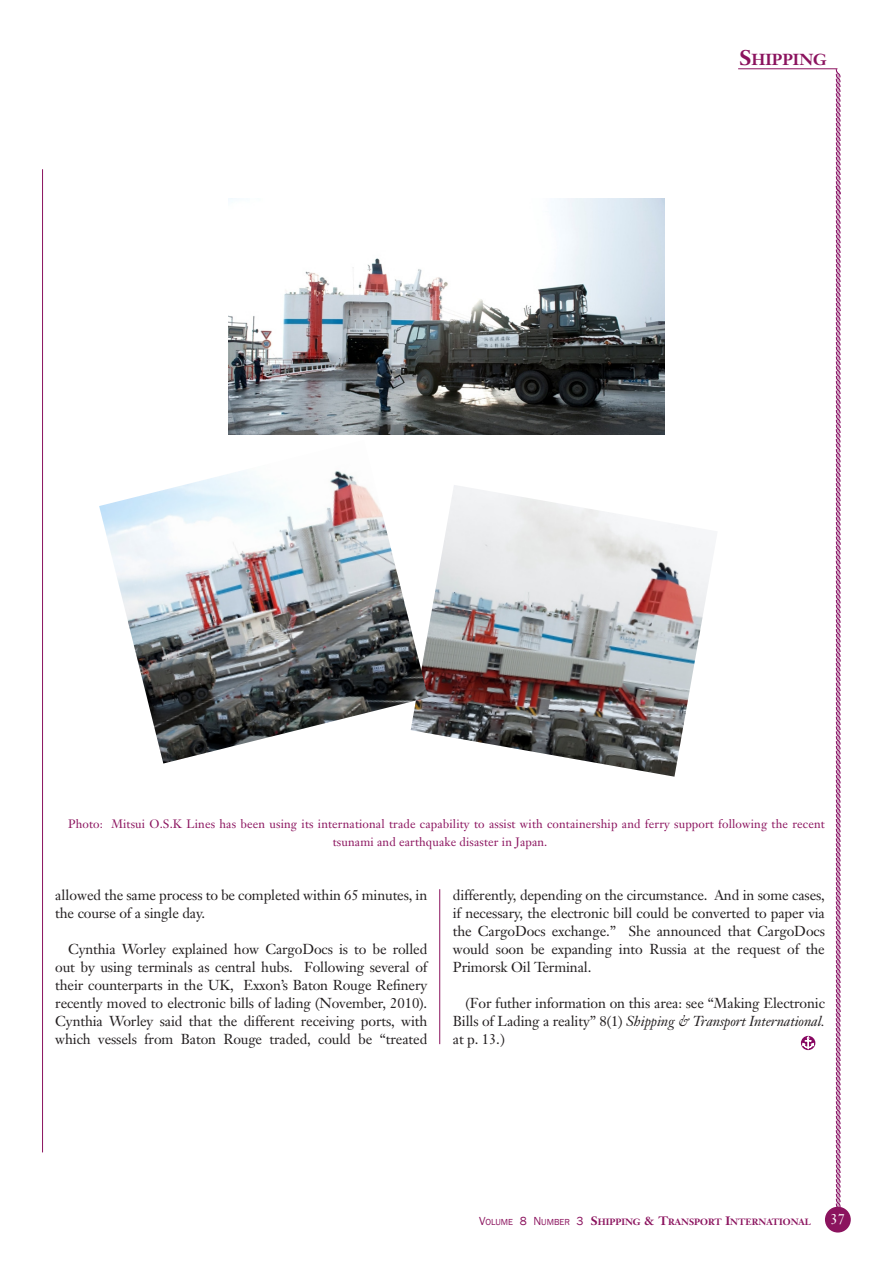
<style>
.page{position:relative;width:893px;height:1263px;background:#fff}
.page>*{position:absolute;margin:0;border:0;box-sizing:border-box;transform-origin:0 0}
.t1{font:700 15.75px "Janson Text";color:#8b135e}
.Body_Text{font:14.25px/18px "Janson Text";letter-spacing:-.01em;color:#231f20;text-align:justify}
.Body_Text-2{font:14.25px "Janson Text";color:#fff}
.block_quote{font:12px/18px "Janson Text";letter-spacing:.01em;color:#8b135e}
.t2{font:700 9px "Janson Text";color:#8b135e}
.s1{font-size:21px}
.s2{font-style:italic}
.s3{font-family:"Franklin Gothic";font-weight:400;font-size:12px}
.s4{font-family:"Franklin Gothic";font-weight:400}
.s5{font-size:12px}
</style>
<div class="page">
<hr style="left:738px;top:68px;width:99px;height:1px;background:#8b135e">
<hr style="left:439px;top:889px;width:1px;height:155px;background:#8b135e">
<svg style="left:836px;top:68px;width:5px;height:1139px;background:#bf80ab"></svg>
<div style="left:825px;top:1207px;width:26px;height:25px;background:#8b135e;border-radius:50%"></div>
<hr style="left:42px;top:169px;width:1px;height:983px;background:#8b135e">
<svg style="left:801px;top:1035px;width:15px;height:16px"></svg>
<svg style="left:801px;top:1036px;width:14px;height:14px"></svg>
<svg style="left:802px;top:1037px;width:12px;height:12px"></svg>
<img style="left:428px;top:485px;width:286px;height:292px">
<img style="left:99px;top:470px;width:329px;height:293px">
<img style="left:229px;top:198px;width:435px;height:237px">
<p class="t1" style="left:739px;top:50px;width:89px"><span class="s1">S</span>HIPPING</p>
<p class="block_quote" style="left:333px;top:815px;width:493px;text-indent:-265px">Photo: Mitsui O.S.K Lines has been using its international trade capability to assist with containership and ferry support following the recent tsunami and earthquake disaster in Japan.</p>
<p class="Body_Text" style="left:55px;top:886px;width:374px">allowed the same process to be completed within 65 minutes, in the course of a single day.</p>
<p class="Body_Text" style="left:55px;top:940px;width:374px;text-indent:13px">Cynthia Worley explained how CargoDocs is to be rolled out by using terminals as central hubs. Following several of their counterparts in the UK, Exxon’s Baton Rouge Refinery recently moved to electronic bills of lading (November, 2010).<br>Cynthia Worley said that the different receiving ports, with which vessels from Baton Rouge traded, could be “treated</p>
<p class="Body_Text" style="left:453px;top:886px;width:374px">differently, depending on the circumstance. And in some cases, if necessary, the electronic bill could be converted to paper via the CargoDocs exchange.” She announced that CargoDocs would soon be expanding into Russia at the request of the Primorsk Oil Terminal.</p>
<p class="Body_Text" style="left:453px;top:994px;width:374px;text-indent:13px">(For futher information on this area: see “Making Electronic Bills of Lading a reality” 8(1) <span class="s2">Shipping &amp; Transport International. </span>at p. 13.)</p>
<p class="t2" style="left:479px;top:1216px;width:333px"><span class="s3">V</span><span class="s4">OLUME</span> <span class="s3">8 N</span><span class="s4">UMBER</span> <span class="s3">3</span> <span class="s5">S</span>HIPPING <span class="s5">&amp; T</span>RANSPORT <span class="s5">I</span>NTERNATIONAL</p>
<p class="Body_Text-2" style="left:830px;top:1210px;width:16px">37</p>
</div>
